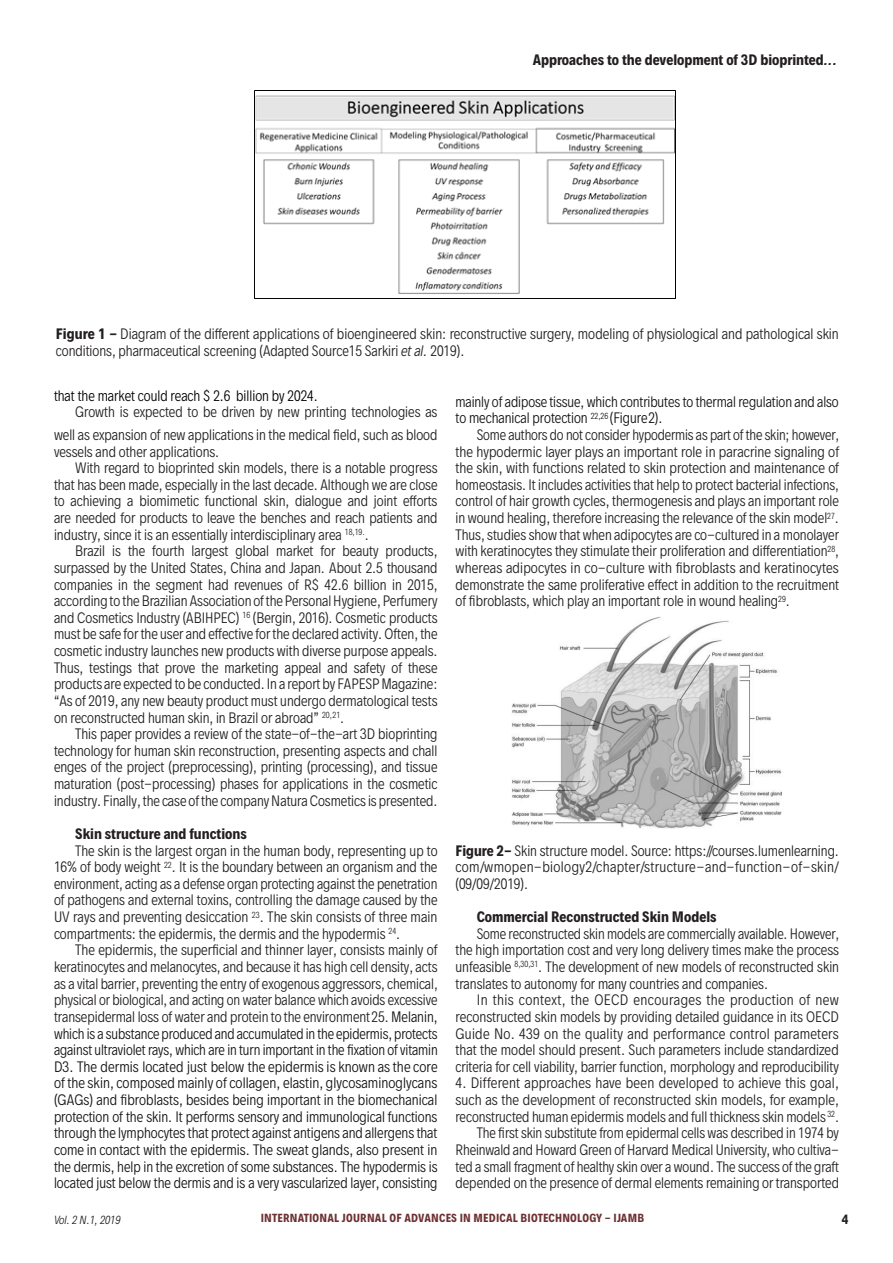
<style>
.page{position:relative;width:893px;height:1263px;background:#fff}
.page>*{position:absolute;margin:0;border:0;box-sizing:border-box;transform-origin:0 0}
.Estilo_de_parágrafo{font:300 13.5px/16.6px "Decalotype";color:#231f20;text-align:justify}
.Estilo_de_parágrafo-2{font:300 13.5px/16.6px "Decalotype";color:#131312;text-align:justify}
.Estilo_de_parágrafo-3{font:700 13.5px "Decalotype";color:#231f20}
.t1{font:300 13.5px "Decalotype";color:#000}
.t2{font:700 12px "Decalotype";color:#231f20}
.t3{font:700 10.5px "Decalotype";letter-spacing:.02em;color:#6d2f30}
.t4{font:italic 300 10.5px "Decalotype";color:#231f20}
.s1{font-weight:500;font-style:italic}
.s2{font-weight:700}
.s3{font-style:italic}
.s4{color:#231f20}
</style>
<div class="page">
<img style="left:255px;top:90px;width:420px;height:204px">
<img style="left:511px;top:617px;width:270px;height:211px">
<p class="Estilo_de_parágrafo-3" style="left:533px;top:50px;width:306px">Approaches to the development of 3D bioprinted<span class="s1">...</span></p>
<p class="Estilo_de_parágrafo" style="left:56px;top:326px;width:784px"><span class="s2">Figure 1 -</span> Diagram of the different applications of bioengineered skin: reconstructive surgery, modeling of physiological and pathological skin conditions, pharmaceutical screening (Adapted Source15 Sarkiri <span class="s3">et al.</span> 2019).</p>
<p class="Estilo_de_parágrafo-2" style="left:455px;top:393px;width:385px">mainly of adipose tissue, which contributes to thermal regulation and also to mechanical protection <sup>22,26</sup> (Figure 2).</p>
<p class="Estilo_de_parágrafo" style="left:455px;top:426px;width:385px;text-indent:21px">Some authors do not consider hypodermis as part of the skin; however, the hypodermic layer plays an important role in paracrine signaling of the skin, with functions related to skin protection and maintenance of homeostasis. It includes activities that help to protect bacterial infections, control of hair growth cycles, thermogenesis and plays an important role in wound healing, therefore increasing the relevance of the skin model<sup>27</sup>.<br>Thus, studies show that when adipocytes are co-cultured in a monolayer with keratinocytes they stimulate their proliferation and differentiation<sup>28</sup>, whereas adipocytes in co-culture with fibroblasts and keratinocytes demonstrate the same proliferative effect in addition to the recruitment of fibroblasts, which play an important role in wound healing<sup>29</sup>.</p>
<p class="t1" style="left:54px;top:387px;width:265px">that the market could reach $ 2.6 billion by 2024.</p>
<p class="Estilo_de_parágrafo" style="left:54px;top:401px;width:385px;line-height:22.6px;text-align:right">Growth is expected to be driven by new printing technologies as well as expansion of new applications in the medical field, such as blood</p>
<p class="Estilo_de_parágrafo" style="left:54px;top:443px;width:167px">vessels and other applications.</p>
<p class="Estilo_de_parágrafo" style="left:54px;top:460px;width:385px;text-indent:21px">With regard to bioprinted skin models, there is a notable progress that has been made, especially in the last decade. Although we are close to achieving a biomimetic functional skin, dialogue and joint efforts are needed for products to leave the benches and reach patients and industry, since it is an essentially interdisciplinary area <sup>18,19.</sup>.</p>
<p class="Estilo_de_parágrafo" style="left:54px;top:543px;width:385px;text-indent:21px">Brazil is the fourth largest global market for beauty products, surpassed by the United States, China and Japan. About 2.5 thousand companies in the segment had revenues of R$ 42.6 billion in 2015, according to the Brazilian Association of the Personal Hygiene, Perfumery and Cosmetics Industry (ABIHPEC) <sup>16</sup> (Bergin, 2016). Cosmetic products must be safe for the user and effective for the declared activity. Often, the cosmetic industry launches new products with diverse purpose appeals.<br>Thus, testings that prove the marketing appeal and safety of these products are expected to be conducted. In a report by FAPESP Magazine: “As of 2019, any new beauty product must undergo dermatological tests on reconstructed human skin, in Brazil or abroad” <sup>20,</sup> <sup>21</sup>.</p>
<p class="Estilo_de_parágrafo" style="left:54px;top:726px;width:385px;text-indent:21px">This paper provides a review of the state-of-the-art 3D bioprinting technology for human skin reconstruction, presenting aspects and chall enges of the project (preprocessing), printing (processing), and tissue maturation (post-processing) phases for applications in the cosmetic industry. Finally, the case of the company Natura Cosmetics is presented.</p>
<p class="Estilo_de_parágrafo-3" style="left:75px;top:824px;width:173px">Skin structure and functions</p>
<p class="Estilo_de_parágrafo" style="left:54px;top:842px;width:385px;text-indent:21px">The skin is the largest organ in the human body, representing up to 16% of body weight <sup>22</sup>. It is the boundary between an organism and the environment, acting as a defense organ protecting against the penetration of pathogens and external toxins, controlling the damage caused by the UV rays and preventing desiccation <sup>23</sup>. The skin consists of three main compartments: the epidermis, the dermis and the hypodermis <sup>24</sup>.</p>
<p class="Estilo_de_parágrafo-2" style="left:54px;top:942px;width:385px;text-indent:21px"><span class="s4">The epidermis, the superficial and thinner layer, consists mainly of keratinocytes and melanocytes, and because it has high cell density, acts as a vital barrier, preventing the entry of exogenous aggressors, chemical, physical or biological, and acting on water balance which avoids excessive transepidermal loss of water and protein to the environment 25.</span> Melanin, which is a substance produced and accumulated in the epidermis, protects against ultraviolet rays, which are in turn important in the fixation of vitamin D3. The dermis located just below the epidermis is known as the core of the skin, composed mainly of collagen, elastin, glycosaminoglycans (GAGs) and fibroblasts, besides being important in the biomechanical protection of the skin. It performs sensory and immunological functions through the lymphocytes that protect against antigens and allergens that come in contact with the epidermis. The sweat glands, also present in the dermis, help in the excretion of some substances. The hypodermis is located just below the dermis and is a very vascularized layer, consisting</p>
<p class="Estilo_de_parágrafo" style="left:455px;top:842px;width:385px"><span class="s2">Figure 2-</span> Skin structure model. Source: https://courses.lumenlearning. com/wmopen-biology2/chapter/structure-and-function-of-skin/ (09/09/2019).</p>
<p class="Estilo_de_parágrafo-3" style="left:477px;top:907px;width:241px">Commercial Reconstructed Skin Models</p>
<p class="Estilo_de_parágrafo" style="left:455px;top:925px;width:385px;text-indent:21px">Some reconstructed skin models are commercially available. However, the high importation cost and very long delivery times make the process unfeasible <sup>8,30,31</sup>. The development of new models of reconstructed skin translates to autonomy for many countries and companies.</p>
<p class="Estilo_de_parágrafo" style="left:455px;top:992px;width:385px;text-indent:21px">In this context, the OECD encourages the production of new reconstructed skin models by providing detailed guidance in its OECD Guide No. 439 on the quality and performance control parameters that the model should present. Such parameters include standardized criteria for cell viability, barrier function, morphology and reproducibility</p>
<p class="Estilo_de_parágrafo" style="left:455px;top:1075px;width:385px">4. Different approaches have been developed to achieve this goal, such as the development of reconstructed skin models, for example, reconstructed human epidermis models and full thickness skin models <sup>32</sup>.</p>
<p class="Estilo_de_parágrafo" style="left:455px;top:1125px;width:385px;text-indent:21px">The first skin substitute from epidermal cells was described in 1974 by Rheinwald and Howard Green of Harvard Medical University, who cultiva&shy;ted a small fragment of healthy skin over a wound. The success of the graft depended on the presence of dermal elements remaining or transported</p>
<p class="t4" style="left:54px;top:1213px;width:68px">Vol. 2 N.1, 2019</p>
<p class="t3" style="left:261px;top:1211px;width:385px">INTERNATIONAL JOURNAL OF ADVANCES IN MEDICAL BIOTECHNOLOGY - IJAMB</p>
<p class="t2" style="left:842px;top:1211px;width:8px">4</p>
</div>
